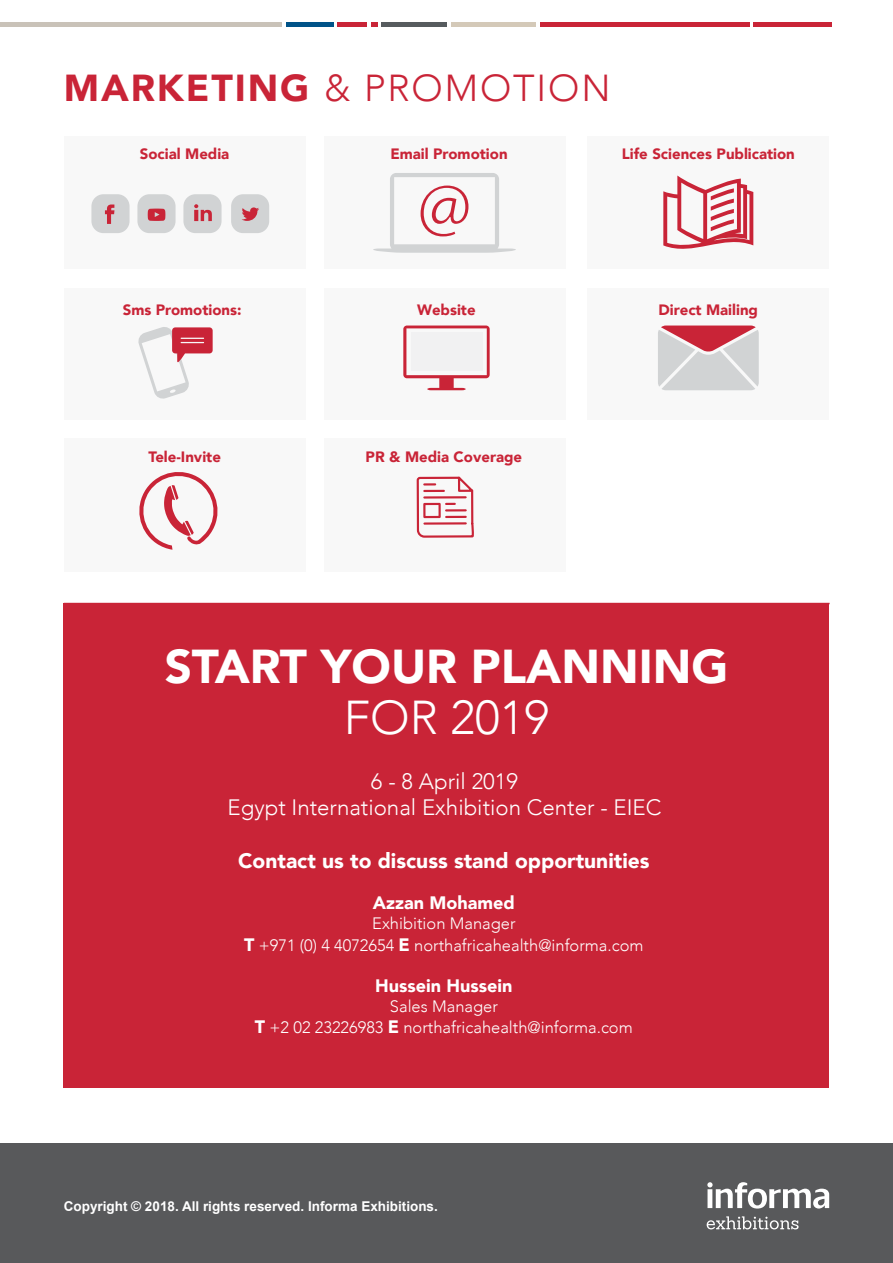
<style>
.page{position:relative;width:893px;height:1263px;background:#fff}
.page>*{position:absolute;margin:0;border:0;box-sizing:border-box;transform-origin:0 0}
.t1{font:900 47.4px "Avenir";color:#fff}
.t2{font:300 47.4px "Avenir";color:#fff}
.t3{font:300 37.5px "Avenir";letter-spacing:.05em;color:#c92437}
.t4{font:300 22.35px/26.7px "Avenir";color:#fff;text-align:center}
.t5{font:900 21px "Avenir";color:#fff}
.t6{font:900 18px "Avenir";color:#fff}
.t7{font:300 16.5px/21.6px "Avenir";color:#fff;text-align:center}
.t8{font:900 15px "Avenir";color:#c92437}
.t9{font:700 13.5px "Arial";color:#fff}
.s1{font-weight:900}
.s2{font-weight:900;font-size:18px}
</style>
<div class="page">
<hr style="left:753px;top:23px;width:79px;height:4px;background:#c92437">
<hr style="left:540px;top:23px;width:209px;height:4px;background:#c92437">
<hr style="left:451px;top:23px;width:85px;height:4px;background:#d4c9b8">
<hr style="left:382px;top:23px;width:65px;height:4px;background:#565b5e">
<svg style="left:371px;top:23px;width:6px;height:4px"></svg>
<hr style="left:337px;top:23px;width:30px;height:4px;background:#c92437">
<hr style="left:286px;top:23px;width:48px;height:4px;background:#005388">
<hr style="left:0;top:23px;width:282px;height:4px;background:#c9c2b8">
<div style="left:64px;top:136px;width:241px;height:133px;background:#f8f8f8"></div>
<div style="left:64px;top:288px;width:241px;height:131px;background:#f8f8f8"></div>
<div style="left:64px;top:438px;width:241px;height:133px;background:#f8f8f8"></div>
<div style="left:324px;top:136px;width:241px;height:133px;background:#f8f8f8"></div>
<div style="left:324px;top:288px;width:241px;height:131px;background:#f8f8f8"></div>
<div style="left:324px;top:438px;width:241px;height:133px;background:#f8f8f8"></div>
<div style="left:587px;top:136px;width:242px;height:133px;background:#f8f8f8"></div>
<div style="left:587px;top:288px;width:242px;height:131px;background:#f8f8f8"></div>
<div style="left:91px;top:194px;width:39px;height:39px;background:#d1d3d4;border-radius:12px"></div>
<svg style="left:105px;top:204px;width:9px;height:20px"></svg>
<div style="left:137px;top:194px;width:39px;height:39px;background:#d1d3d4;border-radius:12px"></div>
<svg style="left:148px;top:209px;width:17px;height:12px"></svg>
<div style="left:183px;top:194px;width:39px;height:39px;background:#d1d3d4;border-radius:12px"></div>
<svg style="left:194px;top:204px;width:18px;height:17px"></svg>
<div style="left:231px;top:194px;width:38px;height:39px;background:#d1d3d4;border-radius:12px"></div>
<svg style="left:242px;top:207px;width:17px;height:14px"></svg>
<svg style="left:373px;top:173px;width:143px;height:80px"></svg>
<svg style="left:663px;top:176px;width:90px;height:73px"></svg>
<svg style="left:138px;top:327px;width:75px;height:72px"></svg>
<svg style="left:403px;top:325px;width:87px;height:65px"></svg>
<div style="left:411px;top:333px;width:71px;height:38px;background:#f1f1f2"></div>
<svg style="left:658px;top:325px;width:101px;height:65px;background:#d4b2b7"></svg>
<svg style="left:139px;top:472px;width:79px;height:78px"></svg>
<svg style="left:416px;top:476px;width:58px;height:62px"></svg>
<div style="left:0;top:1144px;width:893px;height:119px;background:#58595b"></div>
<div style="left:64px;top:603px;width:765px;height:484px;background:#c92437"></div>
<hr style="left:64px;top:603px;width:766px;height:1px;background:#c92437">
<svg style="left:707px;top:1182px;width:122px;height:26px"></svg>
<svg style="left:707px;top:1216px;width:92px;height:13px"></svg>
<h2 class="t3" style="left:64px;top:66px;width:548px"><span class="s1">MARKETING</span> &amp; PROMOTION</h2>
<p class="t8" style="left:140px;top:140px;width:91px">Social Media</p>
<p class="t8" style="left:390px;top:140px;width:119px">Email Promotion</p>
<p class="t8" style="left:622px;top:140px;width:175px">Life Sciences Publication</p>
<p class="t8" style="left:123px;top:296px;width:120px">Sms Promotions:</p>
<p class="t8" style="left:417px;top:296px;width:60px">Website</p>
<p class="t8" style="left:659px;top:296px;width:101px">Direct Mailing</p>
<p class="t8" style="left:148px;top:444px;width:74px">Tele-Invite</p>
<p class="t8" style="left:366px;top:444px;width:158px">PR &amp; Media Coverage</p>
<h1 class="t1" style="left:165px;top:626px;width:565px">START YOUR PLANNING</h1>
<h1 class="t2" style="left:344px;top:689px;width:207px">FOR 2019</h1>
<h3 class="t4" style="left:228px;top:767px;width:435px">6 - 8 April 2019<br>Egypt International Exhibition Center - EIEC</h3>
<p class="t5" style="left:238px;top:842px;width:413px">Contact us to discuss stand opportunities</p>
<p class="t6" style="left:373px;top:887px;width:143px">Azzan Mohamed</p>
<p class="t7" style="left:244px;top:912px;width:401px">Exhibition Manager<br><span class="s2">T</span> +971 (0) 4 4072654 <span class="s2">E</span> northafricahealth@informa.com</p>
<p class="t6" style="left:375px;top:970px;width:139px">Hussein Hussein</p>
<p class="t7" style="left:255px;top:995px;width:379px">Sales Manager<br><span class="s2">T</span> +2 02 23226983 <span class="s2">E</span> northafricahealth@informa.com</p>
<p class="t9" style="left:64px;top:1197px;width:376px">Copyright © 2018. All rights reserved. Informa Exhibitions.</p>
</div>
